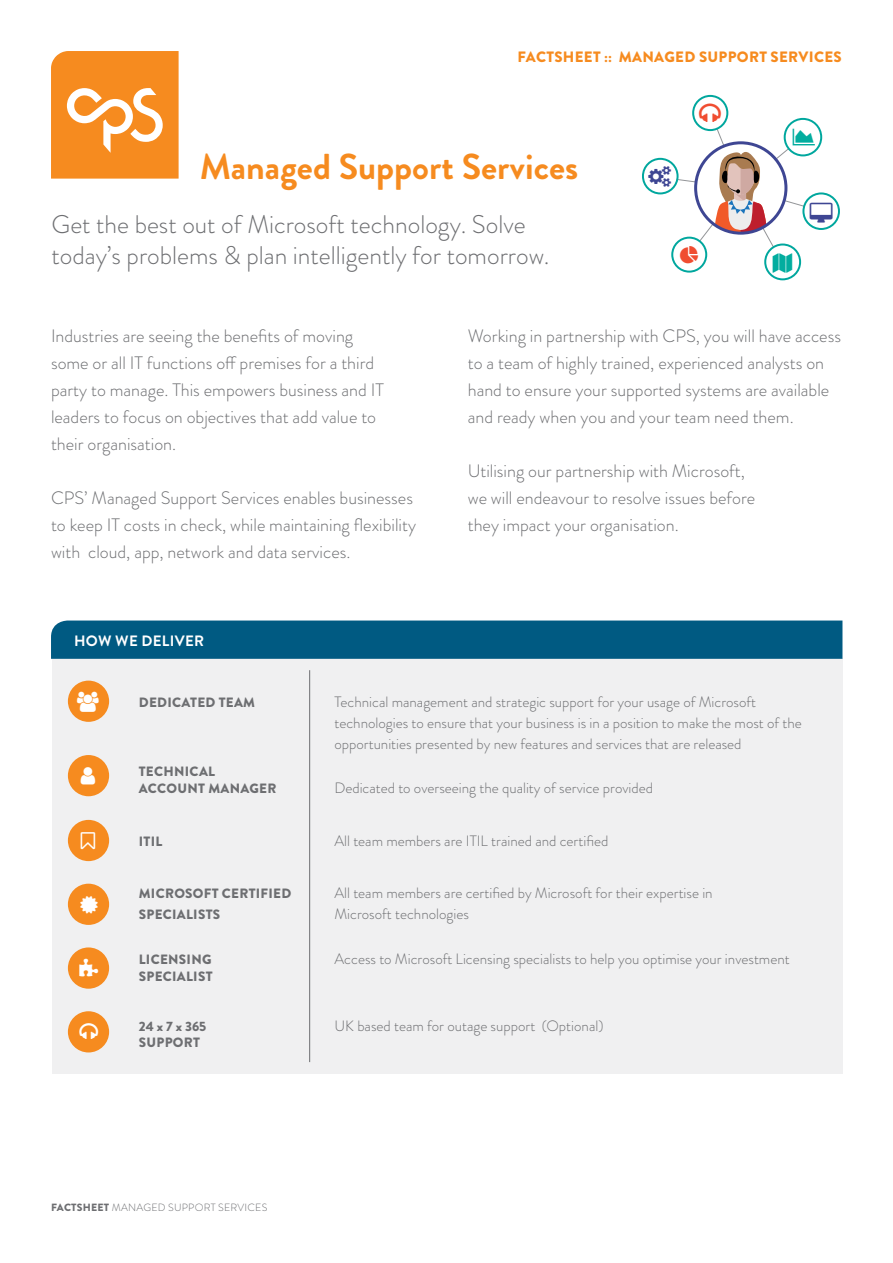
<style>
.page{position:relative;width:893px;height:1263px;background:#fff}
.page>*{position:absolute;margin:0;border:0;box-sizing:border-box;transform-origin:0 0}
.t1{font:700 36px "Brandon Grotesque";color:#f68b1f}
.t2{font:300 25.5px/31.5px "Brandon Grotesque";color:#6d6e71}
.t3{font:300 18px/27px "Brandon Grotesque";color:#6d6e71}
.t4{font:300 15px/21px "Brandon Grotesque";color:#6d6e71}
.t5{font:900 15px "Brandon Grotesque";letter-spacing:.02em;color:#f68b1f}
.t6{font:700 15px "Brandon Grotesque";letter-spacing:.02em;color:#fff}
.t7{font:900 13.5px/16.5px "Brandon Grotesque";letter-spacing:.02em;color:#6d6e71}
.t8{font:300 10.5px "Brandon Grotesque";letter-spacing:.02em;color:#6d6e71}
.s1{font-weight:900}
</style>
<div class="page">
<svg style="left:51px;top:51px;width:128px;height:128px;background:#f7993b"></svg>
<div style="left:671px;top:237px;width:36px;height:36px;border:2px solid #00a79e;border-radius:50%"></div>
<svg style="left:765px;top:244px;width:35px;height:35px"></svg>
<div style="left:764px;top:243px;width:37px;height:37px;border:2px solid #00a79e;border-radius:50%"></div>
<svg style="left:643px;top:159px;width:35px;height:34px"></svg>
<div style="left:642px;top:158px;width:37px;height:36px;border:2px solid #00a79e;border-radius:50%"></div>
<svg style="left:803px;top:193px;width:36px;height:36px"></svg>
<div style="left:802px;top:192px;width:38px;height:38px;border:2px solid #00a79e;border-radius:50%"></div>
<svg style="left:693px;top:96px;width:34px;height:34px"></svg>
<div style="left:692px;top:95px;width:36px;height:36px;border:2px solid #00a79e;border-radius:50%"></div>
<div style="left:52px;top:659px;width:790px;height:415px;background:#f0f0f1"></div>
<div style="left:68px;top:681px;width:41px;height:41px;background:#f68b1f;border-radius:50%"></div>
<div style="left:68px;top:755px;width:41px;height:41px;background:#f68b1f;border-radius:50%"></div>
<div style="left:68px;top:884px;width:41px;height:41px;background:#f68b1f;border-radius:50%"></div>
<div style="left:68px;top:947px;width:41px;height:42px;background:#f68b1f;border-radius:50%"></div>
<hr style="left:309px;top:670px;width:1px;height:392px;background:#6d6e71">
<div style="left:68px;top:1011px;width:41px;height:41px;background:#f68b1f;border-radius:50%"></div>
<div style="left:68px;top:820px;width:41px;height:41px;background:#f68b1f;border-radius:50%"></div>
<div style="left:51px;top:620px;width:791px;height:39px;background:#005a82"></div>
<svg style="left:649px;top:103px;width:184px;height:169px"></svg>
<p class="t5" style="left:518px;top:46px;width:326px">FACTSHEET :: MANAGED SUPPORT SERVICES</p>
<h1 class="t1" style="left:200px;top:141px;width:380px">Managed Support Services</h1>
<h2 class="t2" style="left:52px;top:208px;width:500px">Get the best out of Microsoft technology. Solve today’s problems &amp; plan intelligently for tomorrow.</h2>
<p class="t3" style="left:51px;top:323px;width:334px">Industries are seeing the benefits of moving some or all IT functions off premises for a third party to manage. This empowers business and IT leaders to focus on objectives that add value to their organisation.</p>
<p class="t3" style="left:51px;top:485px;width:366px">CPS’ Managed Support Services enables businesses to keep IT costs in check, while maintaining flexibility with cloud, app, network and data services.</p>
<p class="t6" style="left:74px;top:630px;width:132px">HOW WE DELIVER</p>
<p class="t3" style="left:468px;top:323px;width:375px">Working in partnership with CPS, you will have access to a team of highly trained, experienced analysts on hand to ensure your supported systems are available and ready when you and your team need them.</p>
<p class="t3" style="left:468px;top:458px;width:289px">Utilising our partnership with Microsoft, we will endeavour to resolve issues before they impact your organisation.</p>
<p class="t7" style="left:139px;top:694px;width:118px">DEDICATED TEAM</p>
<p class="t4" style="left:334px;top:691px;width:469px">Technical management and strategic support for your usage of Microsoft technologies to ensure that your business is in a position to make the most of the opportunities presented by new features and services that are released</p>
<p class="t7" style="left:139px;top:763px;width:139px">TECHNICAL<br>ACCOUNT MANAGER</p>
<p class="t4" style="left:334px;top:777px;width:320px">Dedicated to overseeing the quality of service provided</p>
<p class="t7" style="left:139px;top:833px;width:25px">ITIL</p>
<p class="t4" style="left:334px;top:830px;width:275px">All team members are ITIL trained and certified</p>
<p class="t7" style="left:139px;top:883px;width:154px;line-height:21px">MICROSOFT CERTIFIED<br>SPECIALISTS</p>
<p class="t4" style="left:334px;top:883px;width:380px">All team members are certified by Microsoft for their expertise in<br>Microsoft technologies</p>
<p class="t7" style="left:139px;top:951px;width:75px">LICENSING<br>SPECIALIST</p>
<p class="t4" style="left:334px;top:949px;width:457px">Access to Microsoft Licensing specialists to help you optimise your investment</p>
<p class="t7" style="left:139px;top:1018px;width:69px">24 x 7 x 365<br>SUPPORT</p>
<p class="t4" style="left:334px;top:1015px;width:271px">UK based team for outage support (Optional)</p>
<p class="t8" style="left:51px;top:1200px;width:218px"><span class="s1">FACTSHEET</span> MANAGED SUPPORT SERVICES</p>
</div>
